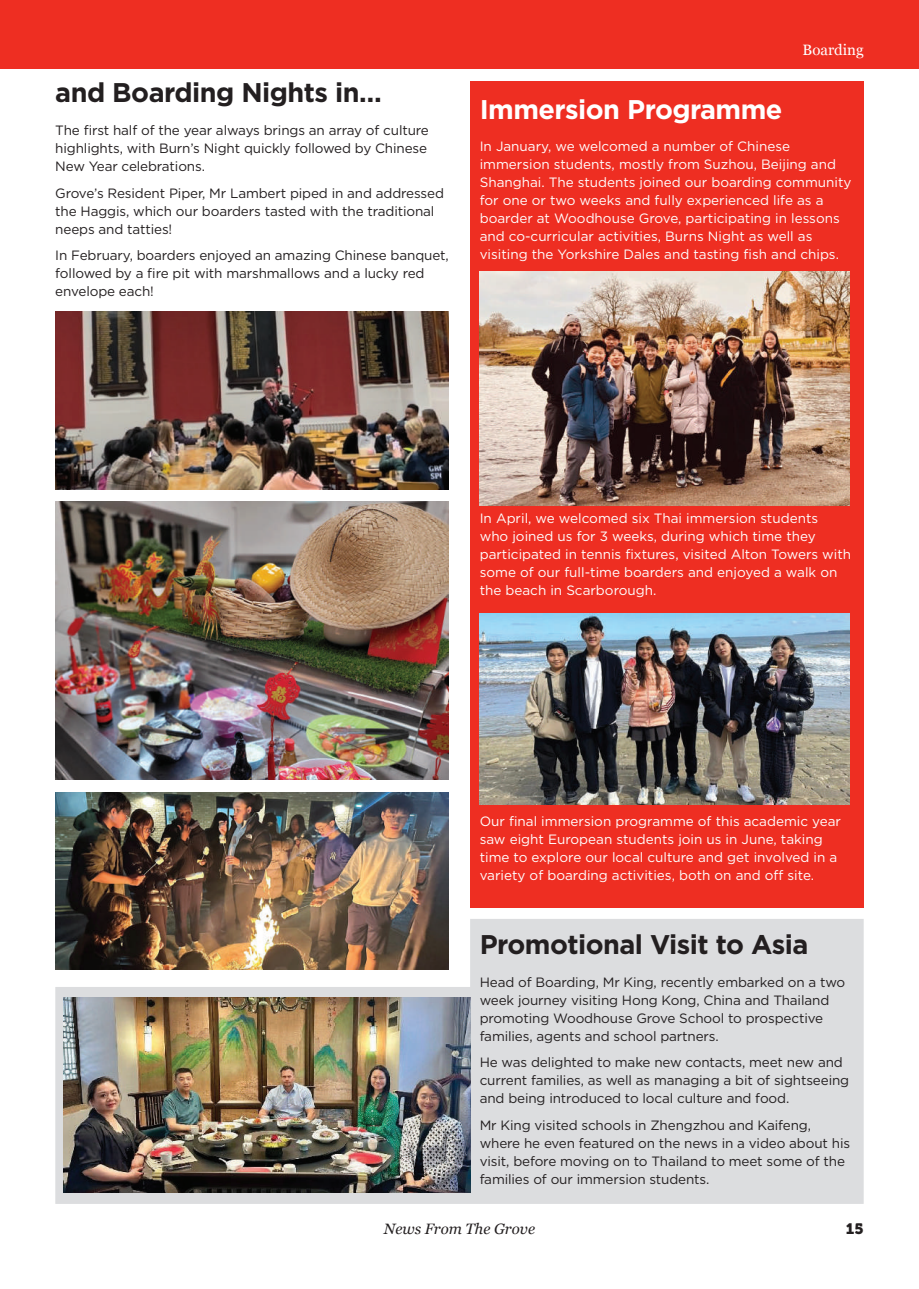
<style>
.page{position:relative;width:919px;height:1289px;background:#fff}
.page>*{position:absolute;margin:0;border:0;box-sizing:border-box;transform-origin:0 0}
.t1{font:700 27px "Gotham";letter-spacing:-.02em;color:#231f20}
.t2{font:700 27px "Gotham";letter-spacing:-.02em;color:#fff}
.t3{font:italic 15px "Georgia";color:#231f20}
.t4{font:15px "Georgia";color:#fff}
.t5{font:15px "Museo 900";color:#231f20}
.t6{font:13.5px/18px "Gotham";letter-spacing:-.01em;color:#231f20}
.t7{font:13.5px/18px "Gotham";color:#fff}
</style>
<div class="page">
<svg style="left:55px;top:919px;width:808px;height:284px;background:#dddedf"></svg>
<div style="left:0;top:0;width:13px;height:68px;background:#ee2e22"></div>
<div style="left:13px;top:0;width:905px;height:68px;background:#ee2e22"></div>
<img style="left:55px;top:312px;width:394px;height:177px">
<img style="left:55px;top:792px;width:394px;height:177px">
<img style="left:55px;top:502px;width:394px;height:278px">
<img style="left:64px;top:997px;width:406px;height:195px">
<div style="left:470px;top:81px;width:393px;height:826px;background:#ee2e22"></div>
<img style="left:479px;top:614px;width:370px;height:190px">
<img style="left:479px;top:271px;width:370px;height:234px">
<h1 class="t1" style="left:55px;top:75px;width:328px">and Boarding Nights in…</h1>
<p class="t6" style="left:55px;top:121px;width:375px">The first half of the year always brings an array of culture highlights, with Burn’s Night quickly followed by Chinese<br>New Year celebrations.</p>
<p class="t6" style="left:55px;top:184px;width:390px">Grove’s Resident Piper, Mr Lambert piped in and addressed the Haggis, which our boarders tasted with the traditional neeps and tatties!</p>
<p class="t6" style="left:55px;top:246px;width:395px">In February, boarders enjoyed an amazing Chinese banquet, followed by a fire pit with marshmallows and a lucky red envelope each!</p>
<p class="t4" style="left:802px;top:39px;width:63px">Boarding</p>
<h1 class="t2" style="left:479px;top:91px;width:304px">Immersion Programme</h1>
<p class="t7" style="left:479px;top:137px;width:373px">In January, we welcomed a number of Chinese immersion students, mostly from Suzhou, Beijing and Shanghai. The students joined our boarding community for one or two weeks and fully experienced life as a boarder at Woodhouse Grove, participating in lessons and co-curricular activities, Burns Night as well as visiting the Yorkshire Dales and tasting fish and chips.</p>
<p class="t7" style="left:479px;top:509px;width:373px">In April, we welcomed six Thai immersion students<br>who joined us for 3 weeks, during which time they participated in tennis fixtures, visited Alton Towers with some of our full-time boarders and enjoyed a walk on the beach in Scarborough.</p>
<p class="t7" style="left:479px;top:812px;width:363px">Our final immersion programme of this academic year saw eight European students join us in June, taking time to explore our local culture and get involved in a variety of boarding activities, both on and off site.</p>
<h1 class="t1" style="left:479px;top:926px;width:330px">Promotional Visit to Asia</h1>
<p class="t6" style="left:479px;top:972px;width:367px">Head of Boarding, Mr King, recently embarked on a two week journey visiting Hong Kong, China and Thailand promoting Woodhouse Grove School to prospective families, agents and school partners.</p>
<p class="t6" style="left:479px;top:1053px;width:371px">He was delighted to make new contacts, meet new and current families, as well as managing a bit of sightseeing and being introduced to local culture and food.</p>
<p class="t6" style="left:479px;top:1115px;width:372px">Mr King visited schools in Zhengzhou and Kaifeng, where he even featured on the news in a video about his visit, before moving on to Thailand to meet some of the families of our immersion students.</p>
<p class="t3" style="left:384px;top:1217px;width:153px">News From The Grove</p>
<p class="t5" style="left:845px;top:1219px;width:19px">15</p>
</div>
